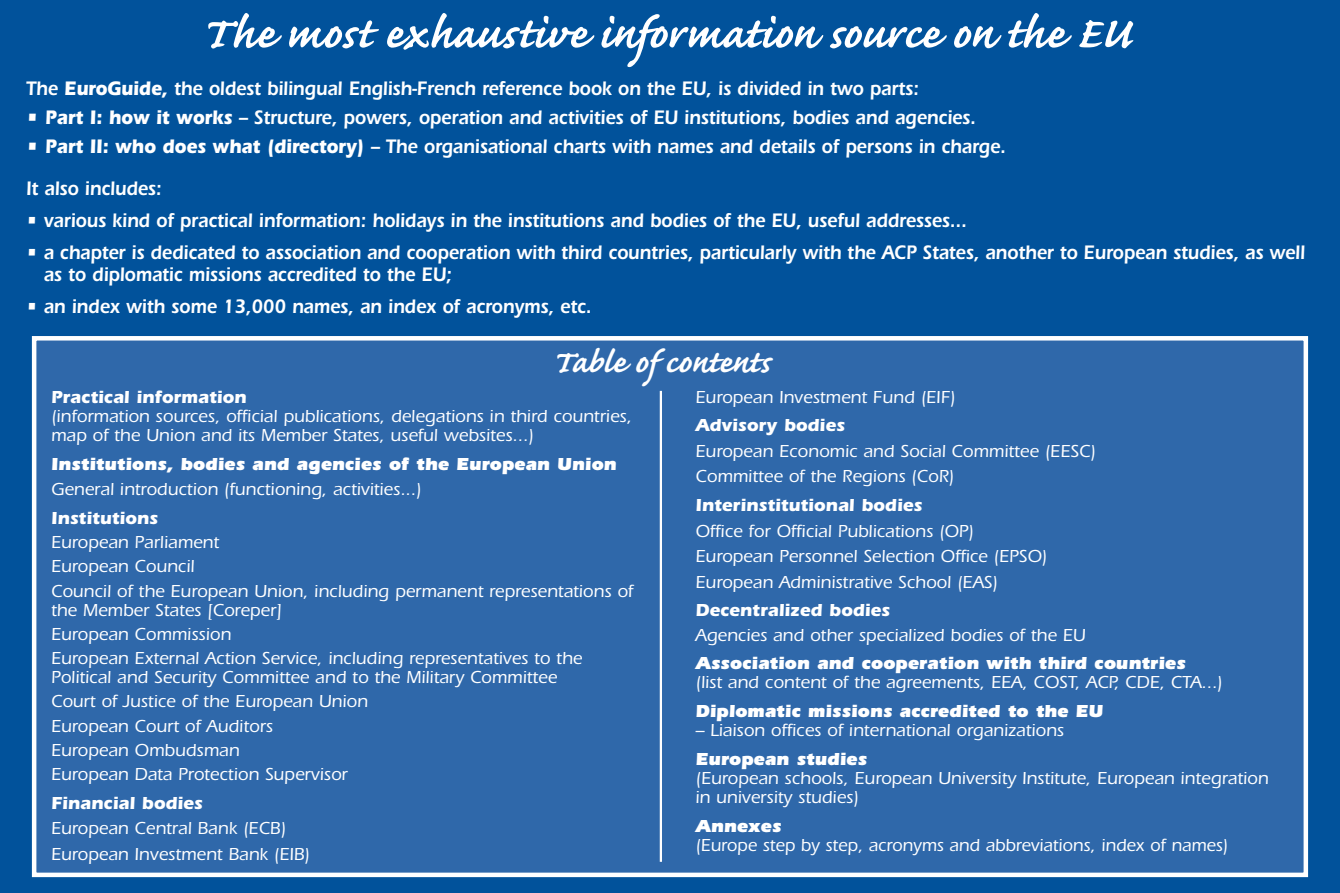
<style>
.page{position:relative;width:1340px;height:893px;background:#fff}
.page>*{position:absolute;margin:0;border:0;box-sizing:border-box;transform-origin:0 0}
.t1{font:700 56.25px "Caflisch Script";color:#fff}
.t2{font:700 40.5px "Caflisch Script";letter-spacing:-.015em;color:#fff}
.t3{font:600 20.25px/41.6px "Itc Eras";letter-spacing:-.005em;color:#fff;scale:.9 1}
.t4{font:500 18px/24.3px "Itc Eras";color:#fff}
.t5{font:900 18px "Itc Eras";color:#fff}
.t6{font:700 18px "Itc Eras";color:#fff}
.s1{font-weight:700}
</style>
<div class="page">
<div style="left:0;top:0;width:1339px;height:893px;background:#01529b"></div>
<div style="left:36px;top:341px;width:1267px;height:532px;background:#2f68aa"></div>
<div style="left:32px;top:336px;width:1275px;height:541px;border:4px solid #fff"></div>
<hr style="left:659px;top:391px;width:3px;height:471px;background:#fff">
<h1 class="t1" style="left:200px;top:13px;width:932px">The most exhaustive information source on the EU</h1>
<p class="t3" style="left:26px;top:70px;width:993px">The <span class="s1">EuroGuide,</span> the oldest bilingual English-French reference book on the EU, is divided in two parts:</p>
<p class="t3" style="left:26px;top:99px;width:1056px"><span class="s1">• Part I: how it works</span> – Structure, powers, operation and activities of EU institutions, bodies and agencies.</p>
<p class="t3" style="left:26px;top:128px;width:1090px"><span class="s1">• Part II: who does what (directory)</span> – The organisational charts with names and details of persons in charge.<br>It also includes:</p>
<p class="t3" style="left:26px;top:201px;width:1046px">• various kind of practical information: holidays in the institutions and bodies of the EU, useful addresses...</p>
<p class="t3" style="left:44px;top:243px;width:1402px;line-height:22.5px;text-indent:-17px">• a chapter is dedicated to association and cooperation with third countries, particularly with the ACP States, another to European studies, as well as to diplomatic missions accredited to the EU;</p>
<p class="t3" style="left:26px;top:288px;width:629px">• an index with some 13,000 names, an index of acronyms, etc.</p>
<h2 class="t2" style="left:552px;top:347px;width:220px">Table of contents</h2>
<p class="t6" style="left:51px;top:391px;width:197px">Practical information</p>
<p class="t4" style="left:51px;top:408px;width:582px;line-height:19.1px">(information sources, official publications, delegations in third countries, map of the Union and its Member States, useful websites...)</p>
<p class="t5" style="left:51px;top:458px;width:567px">Institutions, bodies and agencies of the European Union</p>
<p class="t4" style="left:51px;top:479px;width:372px">General introduction (functioning, activities...)</p>
<p class="t6" style="left:51px;top:512px;width:109px">Institutions</p>
<p class="t4" style="left:51px;top:532px;width:583px">European Parliament<br>European Council<br>Council of the European Union, including permanent representations of</p>
<p class="t4" style="left:51px;top:599px;width:533px">the Member States [Coreper]<br>European Commission<br>European External Action Service, including representatives to the</p>
<p class="t4" style="left:51px;top:667px;width:508px">Political and Security Committee and to the Military Committee Court of Justice of the European Union<br>European Court of Auditors<br>European Ombudsman<br>European Data Protection Supervisor</p>
<p class="t6" style="left:51px;top:797px;width:153px">Financial bodies</p>
<p class="t4" style="left:51px;top:818px;width:260px;line-height:25.4px">European Central Bank (ECB)<br>European Investment Bank (EIB)</p>
<p class="t4" style="left:695px;top:387px;width:262px">European Investment Fund (EIF)</p>
<p class="t6" style="left:695px;top:419px;width:151px">Advisory bodies</p>
<p class="t4" style="left:695px;top:440px;width:402px;line-height:25.4px">European Economic and Social Committee (EESC)<br>Committee of the Regions (CoR)</p>
<p class="t6" style="left:695px;top:499px;width:228px">Interinstitutional bodies</p>
<p class="t4" style="left:695px;top:520px;width:353px;line-height:25.4px">Office for Official Publications (OP)<br>European Personnel Selection Office (EPSO)<br>European Administrative School (EAS)</p>
<p class="t6" style="left:695px;top:604px;width:196px">Decentralized bodies</p>
<p class="t4" style="left:695px;top:625px;width:391px">Agencies and other specialized bodies of the EU</p>
<p class="t5" style="left:695px;top:657px;width:491px">Association and cooperation with third countries</p>
<p class="t4" style="left:695px;top:672px;width:529px">(list and content of the agreements, EEA, COST, ACP, CDE, CTA...)</p>
<p class="t5" style="left:695px;top:705px;width:409px">Diplomatic missions accredited to the EU</p>
<p class="t4" style="left:695px;top:720px;width:370px">– Liaison offices of international organizations</p>
<p class="t5" style="left:695px;top:753px;width:173px">European studies</p>
<p class="t4" style="left:695px;top:771px;width:574px;line-height:19.1px">(European schools, European University Institute, European integration in university studies)</p>
<p class="t5" style="left:695px;top:820px;width:87px">Annexes</p>
<p class="t4" style="left:695px;top:835px;width:534px">(Europe step by step, acronyms and abbreviations, index of names)</p>
</div>
